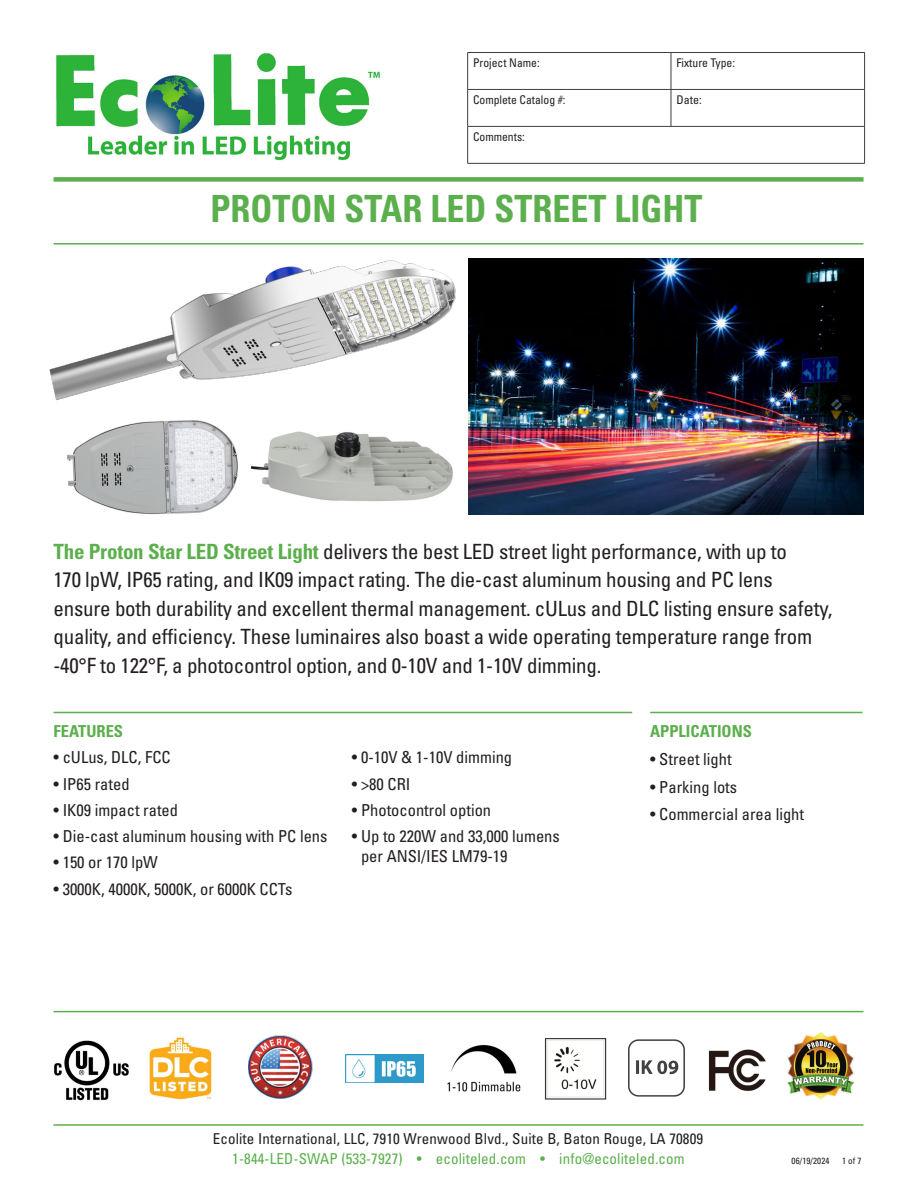
<style>
.page{position:relative;width:918px;height:1188px;background:#fff}
.page>*{position:absolute;margin:0;border:0;box-sizing:border-box;transform-origin:0 0}
.t1{font:700 condensed 37.5px "Univers LT Std";color:#5caf4d;scale:.96 1}
.t2{font:condensed 21px/28.5px "Univers LT Std";letter-spacing:-.01em;color:#231f20}
.t3{font:condensed 16.5px/19.5px "Univers LT Std";color:#231f20}
.t4{font:700 condensed 16.5px "Univers LT Std";color:#5caf4d}
.t5{font:condensed 15px "Univers LT Std";letter-spacing:.01em;color:#231f20}
.t6{font:condensed 15px "Univers LT Std";letter-spacing:.01em;color:#5caf4d}
.t7{font:condensed 12px "Univers LT Std";color:#231f20}
.t8{font:condensed 9px "Univers LT Std";letter-spacing:.01em;color:#231f20}
.s1{font-weight:700;color:#5caf4d}
</style>
<div class="page">
<hr style="left:54px;top:1124px;width:810px;height:2px;background:#5caf4d">
<div style="left:54px;top:177px;width:810px;height:5px;background:#5caf4d"></div>
<hr style="left:467px;top:52px;width:204px;height:1px;background:#3e3e3f">
<hr style="left:467px;top:53px;width:1px;height:36px;background:#3e3e3f">
<hr style="left:671px;top:52px;width:194px;height:1px;background:#3e3e3f">
<hr style="left:671px;top:53px;width:1px;height:36px;background:#3e3e3f">
<hr style="left:864px;top:53px;width:1px;height:36px;background:#3e3e3f">
<hr style="left:467px;top:89px;width:204px;height:1px;background:#3e3e3f">
<hr style="left:467px;top:90px;width:1px;height:36px;background:#3e3e3f">
<hr style="left:671px;top:89px;width:194px;height:1px;background:#3e3e3f">
<hr style="left:671px;top:90px;width:1px;height:36px;background:#3e3e3f">
<hr style="left:864px;top:90px;width:1px;height:36px;background:#3e3e3f">
<hr style="left:467px;top:126px;width:204px;height:1px;background:#3e3e3f">
<hr style="left:467px;top:127px;width:1px;height:36px;background:#3e3e3f">
<hr style="left:671px;top:126px;width:194px;height:1px;background:#3e3e3f">
<hr style="left:864px;top:127px;width:1px;height:36px;background:#3e3e3f">
<hr style="left:467px;top:163px;width:204px;height:1px;background:#3e3e3f">
<hr style="left:671px;top:163px;width:194px;height:1px;background:#3e3e3f">
<img style="left:56px;top:53px;width:324px;height:108px">
<hr style="left:54px;top:712px;width:578px;height:1px;background:#5caf4d">
<hr style="left:650px;top:712px;width:212px;height:1px;background:#5caf4d">
<img style="left:787px;top:1033px;width:68px;height:67px">
<hr style="left:54px;top:1011px;width:810px;height:1px;background:#5caf4d">
<hr style="left:54px;top:243px;width:810px;height:2px;background:#5caf4d">
<img style="left:468px;top:258px;width:396px;height:256px">
<img style="left:54px;top:1040px;width:75px;height:61px">
<img style="left:708px;top:1049px;width:58px;height:43px">
<img style="left:50px;top:260px;width:406px;height:141px">
<img style="left:67px;top:420px;width:171px;height:94px">
<img style="left:250px;top:431px;width:203px;height:71px">
<img style="left:149px;top:1037px;width:63px;height:63px">
<img style="left:249px;top:1035px;width:64px;height:64px">
<img style="left:544px;top:1038px;width:62px;height:61px">
<img style="left:628px;top:1040px;width:56px;height:57px">
<img style="left:447px;top:1044px;width:74px;height:48px">
<img style="left:346px;top:1054px;width:77px;height:28px">
<p class="t7" style="left:473px;top:55px;width:68px">Project Name:</p>
<p class="t7" style="left:676px;top:55px;width:60px">Fixture Type:</p>
<p class="t7" style="left:473px;top:92px;width:94px">Complete Catalog #:</p>
<p class="t7" style="left:676px;top:92px;width:27px">Date:</p>
<p class="t7" style="left:473px;top:129px;width:53px">Comments:</p>
<h1 class="t1" style="left:211px;top:186px;width:514px">PROTON STAR LED STREET LIGHT</h1>
<p class="t2" style="left:54px;top:537px;width:780px"><span class="s1">The Proton Star LED Street Light</span> delivers the best LED street light performance, with up to<br>170 lpW, IP65 rating, and IK09 impact rating. The die-cast aluminum housing and PC lens ensure both durability and excellent thermal management. cULus and DLC listing ensure safety, quality, and efficiency. These luminaires also boast a wide operating temperature range from -40°F to 122°F, a photocontrol option, and 0-10V and 1-10V dimming.</p>
<p class="t4" style="left:54px;top:721px;width:71px">FEATURES</p>
<p class="t3" style="left:54px;top:748px;width:119px">• cULus, DLC, FCC</p>
<p class="t3" style="left:54px;top:774px;width:78px">• IP65 rated</p>
<p class="t3" style="left:54px;top:800px;width:126px">• IK09 impact rated</p>
<p class="t3" style="left:54px;top:826px;width:276px">• Die-cast aluminum housing with PC lens</p>
<p class="t3" style="left:54px;top:853px;width:106px">• 150 or 170 lpW</p>
<p class="t3" style="left:54px;top:879px;width:240px">• 3000K, 4000K, 5000K, or 6000K CCTs</p>
<p class="t3" style="left:352px;top:748px;width:162px">• 0-10V &amp; 1-10V dimming</p>
<p class="t3" style="left:352px;top:774px;width:60px">• &gt;80 CRI</p>
<p class="t3" style="left:352px;top:800px;width:141px">• Photocontrol option</p>
<p class="t3" style="left:361px;top:826px;width:200px;text-indent:-9px">• Up to 220W and 33,000 lumens per ANSI/IES LM79-19</p>
<p class="t4" style="left:650px;top:721px;width:103px">APPLICATIONS</p>
<p class="t3" style="left:650px;top:749px;width:83px">• Street light</p>
<p class="t3" style="left:650px;top:777px;width:89px">• Parking lots</p>
<p class="t3" style="left:650px;top:805px;width:155px">• Commercial area light</p>
<p class="t5" style="left:213px;top:1129px;width:492px">Ecolite International, LLC, 7910 Wrenwood Blvd., Suite B, Baton Rouge, LA 70809</p>
<p class="t6" style="left:232px;top:1149px;width:454px">1-844-LED-SWAP (533-7927) • ecoliteled.com • info@ecoliteled.com</p>
<p class="t8" style="left:792px;top:1155px;width:39px">06/19/2024</p>
<p class="t8" style="left:842px;top:1155px;width:21px">1 of 7</p>
</div>
